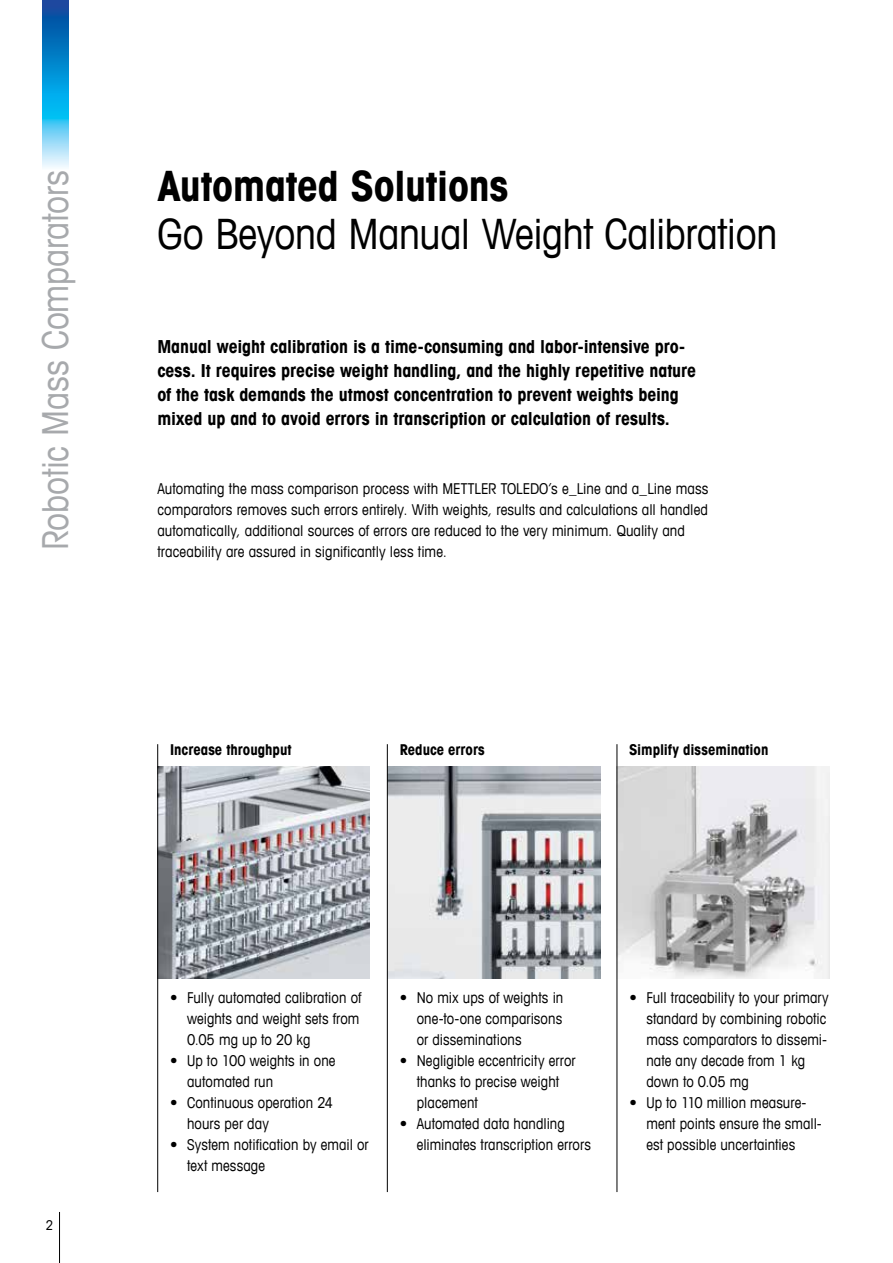
<style>
.page{position:relative;width:893px;height:1263px;background:#fff}
.page>*{position:absolute;margin:0;border:0;box-sizing:border-box;transform-origin:0 0}
.t1{font:condensed 42px "Avant Garde Com";letter-spacing:-.01em;color:#000}
.t2{font:700 condensed 42px "Avant Garde Com";letter-spacing:-.005em;color:#000}
.t3{font:condensed 36px "Avant Garde Com";letter-spacing:-.005em;color:#a7a9ac}
.t4{font:700 condensed 18px/24px "Avant Garde Com";letter-spacing:-.005em;color:#000}
.t5{font:condensed 15px/21px "Avant Garde Com";letter-spacing:.005em;color:#000}
.t6{font:700 condensed 15px "Avant Garde Com";color:#000}
.t7{font:condensed 13.5px "Avant Garde Com";color:#000}
</style>
<div class="page">
<hr style="left:59px;top:1212px;width:1px;height:51px;background:#000">
<img style="left:43px;top:0;width:25px;height:168px">
<img style="left:158px;top:766px;width:212px;height:213px">
<img style="left:618px;top:766px;width:211px;height:213px">
<img style="left:388px;top:766px;width:212px;height:213px">
<hr style="left:387px;top:744px;width:1px;height:448px;background:#000">
<hr style="left:157px;top:744px;width:1px;height:448px;background:#000">
<hr style="left:617px;top:744px;width:1px;height:448px;background:#000">
<h2 class="t3" style="left:33px;top:550px;width:381px;rotate:-90deg">Robotic Mass Comparators</h2>
<h1 class="t2" style="left:157px;top:158px;width:352px">Automated Solutions</h1>
<h1 class="t1" style="left:157px;top:207px;width:622px">Go Beyond Manual Weight Calibration</h1>
<p class="t4" style="left:157px;top:334px;width:540px">Manual weight calibration is a time-consuming and labor-intensive pro&shy;cess. It requires precise weight handling, and the highly repetitive nature of the task demands the utmost concentration to prevent weights being mixed up and to avoid errors in transcription or calculation of results.</p>
<p class="t5" style="left:157px;top:478px;width:553px">Automating the mass comparison process with METTLER TOLEDO’s e_Line and a_Line mass comparators removes such errors entirely. With weights, results and calculations all handled automatically, additional sources of errors are reduced to the very minimum. Quality and traceability are assured in significantly less time.</p>
<p class="t6" style="left:170px;top:740px;width:123px">Increase throughput</p>
<p class="t6" style="left:400px;top:740px;width:87px">Reduce errors</p>
<p class="t6" style="left:629px;top:740px;width:141px">Simplify dissemination</p>
<p class="t7" style="left:46px;top:1217px;width:9px">2</p>
<p class="t5" style="left:187px;top:987px;width:176px;text-indent:-17px">• Fully automated calibration of weights and weight sets from<br>0.05 mg up to 20 kg</p>
<p class="t5" style="left:187px;top:1050px;width:150px;text-indent:-17px">• Up to 100 weights in one automated run</p>
<p class="t5" style="left:187px;top:1092px;width:147px;text-indent:-17px">• Continuous operation 24 hours per day</p>
<p class="t5" style="left:187px;top:1134px;width:183px;text-indent:-17px">• System notification by email or text message</p>
<p class="t5" style="left:417px;top:987px;width:148px;text-align:justify;text-indent:-17px">• No mix ups of weights in one-to-one comparisons or disseminations</p>
<p class="t5" style="left:417px;top:1050px;width:160px;text-indent:-17px">• Negligible eccentricity error thanks to precise weight placement</p>
<p class="t5" style="left:417px;top:1113px;width:176px;text-indent:-17px">• Automated data handling eliminates transcription errors</p>
<p class="t5" style="left:646px;top:987px;width:184px;text-indent:-17px">• Full traceability to your primary standard by combining robotic mass comparators to dissemi&shy;nate any decade from 1 kg down to 0.05 mg</p>
<p class="t5" style="left:646px;top:1092px;width:177px;text-indent:-17px">• Up to 110 million measure&shy;ment points ensure the small&shy;est possible uncertainties</p>
</div>
